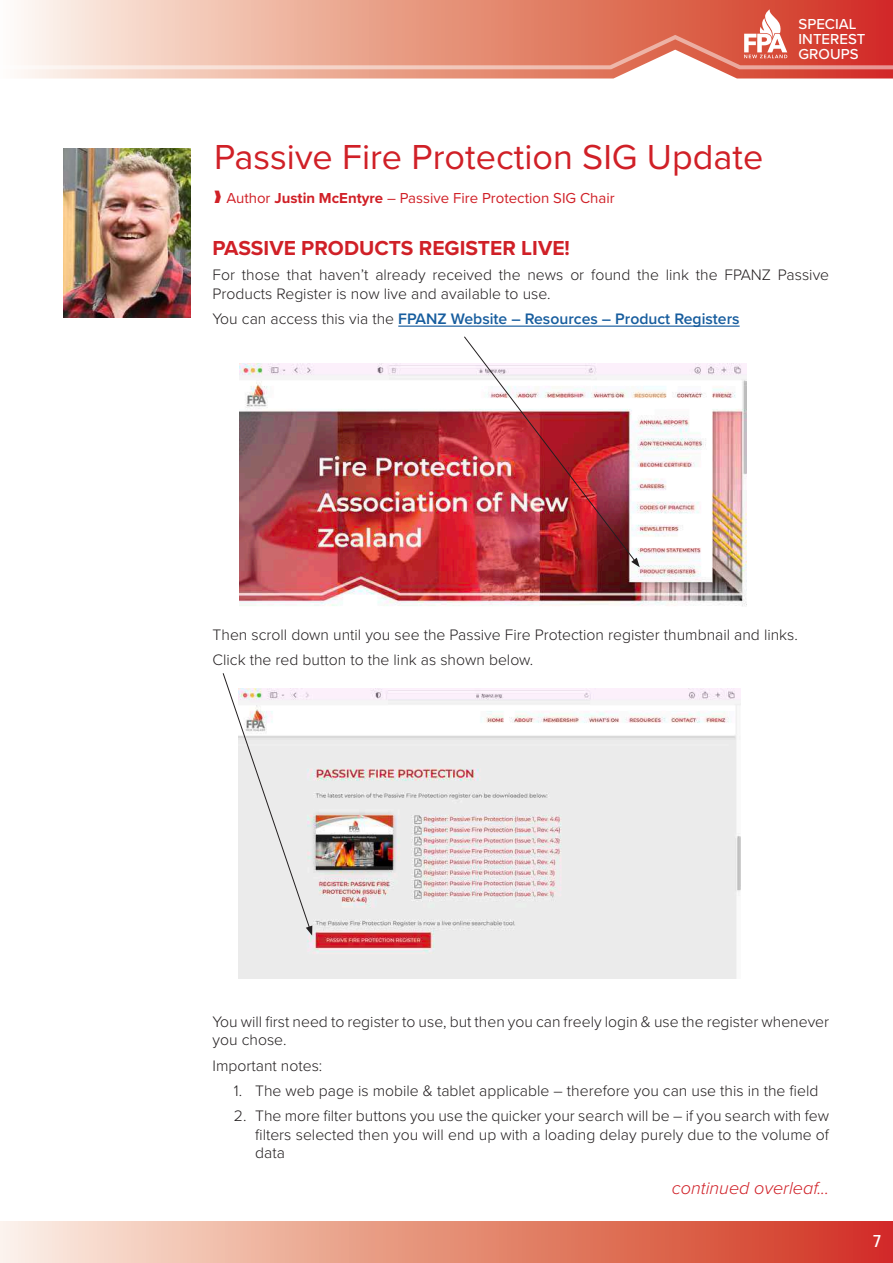
<style>
.page{position:relative;width:893px;height:1263px;background:#fff}
.page>*{position:absolute;margin:0;border:0;box-sizing:border-box;transform-origin:0 0}
.t1{font:36px "Proxima Nova";color:#d02027}
.t2{font:700 21px "Proxima Nova";color:#d02027}
.t3{font:italic 300 18px "Proxima Nova";color:#d02027}
.t4{font:500 18px "Proxima Nova Cond";color:#fff}
.t5{font:300 15.75px/18.8px "Proxima Nova";color:#231f20}
.t6{font:600 15.75px "Proxima Nova";color:#175d9e}
.t7{font:15px "Proxima Nova";color:#d02027}
.t8{font:500 15px/15px "Proxima Nova";color:#fff}
.s1{font-weight:700}
.s2{font-weight:300;color:#231f20}
</style>
<div class="page">
<div style="left:0;top:1221px;width:893px;height:42px;background:linear-gradient(to right,#fbefdd,#d1301b)"></div>
<svg style="left:21px;top:0;width:872px;height:9px;background:#e6907d"></svg>
<svg style="left:21px;top:69px;width:872px;height:10px;background:#eba99a"></svg>
<svg style="left:21px;top:9px;width:872px;height:60px;background:#e89987"></svg>
<hr style="left:398px;top:326px;width:342px;height:1px;background:#175d9e">
<img style="left:64px;top:149px;width:126px;height:169px">
<img style="left:240px;top:364px;width:507px;height:242px">
<img style="left:463px;top:336px;width:177px;height:231px">
<img style="left:239px;top:689px;width:502px;height:290px">
<svg style="left:222px;top:673px;width:90px;height:262px"></svg>
<h1 class="t1" style="left:214px;top:130px;width:551px">Passive Fire Protection SIG Update</h1>
<p class="t7" style="left:214px;top:187px;width:402px">❱ Author <span class="s1">Justin McEntyre</span> – Passive Fire Protection SIG Chair</p>
<p class="t8" style="left:799px;top:16px;width:68px">SPECIAL<br>INTEREST<br>GROUPS</p>
<h2 class="t2" style="left:213px;top:232px;width:359px">PASSIVE PRODUCTS REGISTER LIVE!</h2>
<p class="t5" style="left:213px;top:264px;width:618px">For those that haven’t already received the news or found the link the FPANZ Passive<br>Products Register is now live and available to use.</p>
<p class="t6" style="left:213px;top:307px;width:528px"><span class="s2">You can access this via the</span> FPANZ Website – Resources – Product Registers</p>
<p class="t5" style="left:213px;top:621px;width:587px;line-height:25.2px">Then scroll down until you see the Passive Fire Protection register thumbnail and links.<br>Click the red button to the link as shown below.</p>
<p class="t5" style="left:213px;top:1011px;width:618px">You will first need to register to use, but then you can freely login &amp; use the register whenever you chose.</p>
<p class="t5" style="left:213px;top:1055px;width:111px">Important notes:</p>
<p class="t5" style="left:234px;top:1080px;width:586px">1. The web page is mobile &amp; tablet applicable – therefore you can use this in the field</p>
<p class="t5" style="left:255px;top:1105px;width:575px;text-align:justify;text-indent:-21px">2. The more filter buttons you use the quicker your search will be – if you search with few filters selected then you will end up with a loading delay purely due to the volume of data</p>
<p class="t3" style="left:672px;top:1175px;width:159px">continued overleaf...</p>
<p class="t4" style="left:873px;top:1227px;width:9px">7</p>
</div>
